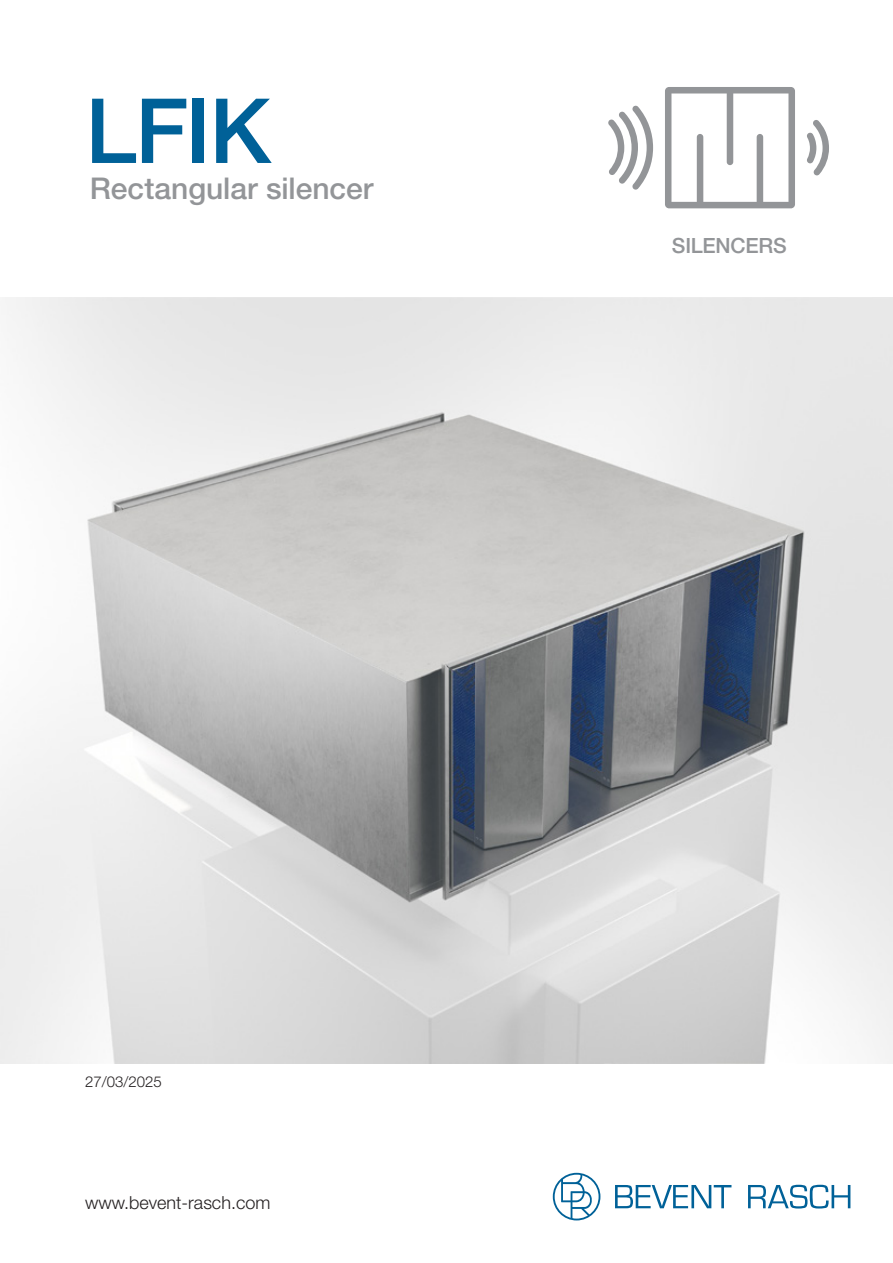
<style>
.page{position:relative;width:893px;height:1263px;background:#fff}
.page>*{position:absolute;margin:0;border:0;box-sizing:border-box;transform-origin:0 0}
.t1{font:500 90px "Helvetica Neue LT Std";color:#006198}
.t2{font:500 30px "Helvetica Neue LT Std";color:#939598}
.t3{font:500 21px "Helvetica Neue LT Std";letter-spacing:-.01em;color:#939598}
.t4{font:300 18px "Helvetica Neue LT Std";color:#231f20}
.t5{font:300 15px "Helvetica Neue LT Std";color:#231f20}
</style>
<div class="page">
<svg style="left:608px;top:105px;width:45px;height:85px"></svg>
<svg style="left:807px;top:120px;width:22px;height:55px"></svg>
<svg style="left:665px;top:87px;width:130px;height:121px"></svg>
<svg style="left:615px;top:1185px;width:116px;height:23px"></svg>
<svg style="left:748px;top:1185px;width:102px;height:23px"></svg>
<svg style="left:553px;top:1173px;width:47px;height:47px"></svg>
<img style="left:0;top:298px;width:893px;height:765px">
<h1 class="t1" style="left:85px;top:77px;width:187px">LFIK</h1>
<h2 class="t2" style="left:90px;top:170px;width:285px">Rectangular silencer</h2>
<p class="t3" style="left:672px;top:233px;width:116px">SILENCERS</p>
<p class="t5" style="left:85px;top:1072px;width:78px">27/03/2025</p>
<p class="t4" style="left:85px;top:1191px;width:187px">www.bevent-rasch.com</p>
</div>
